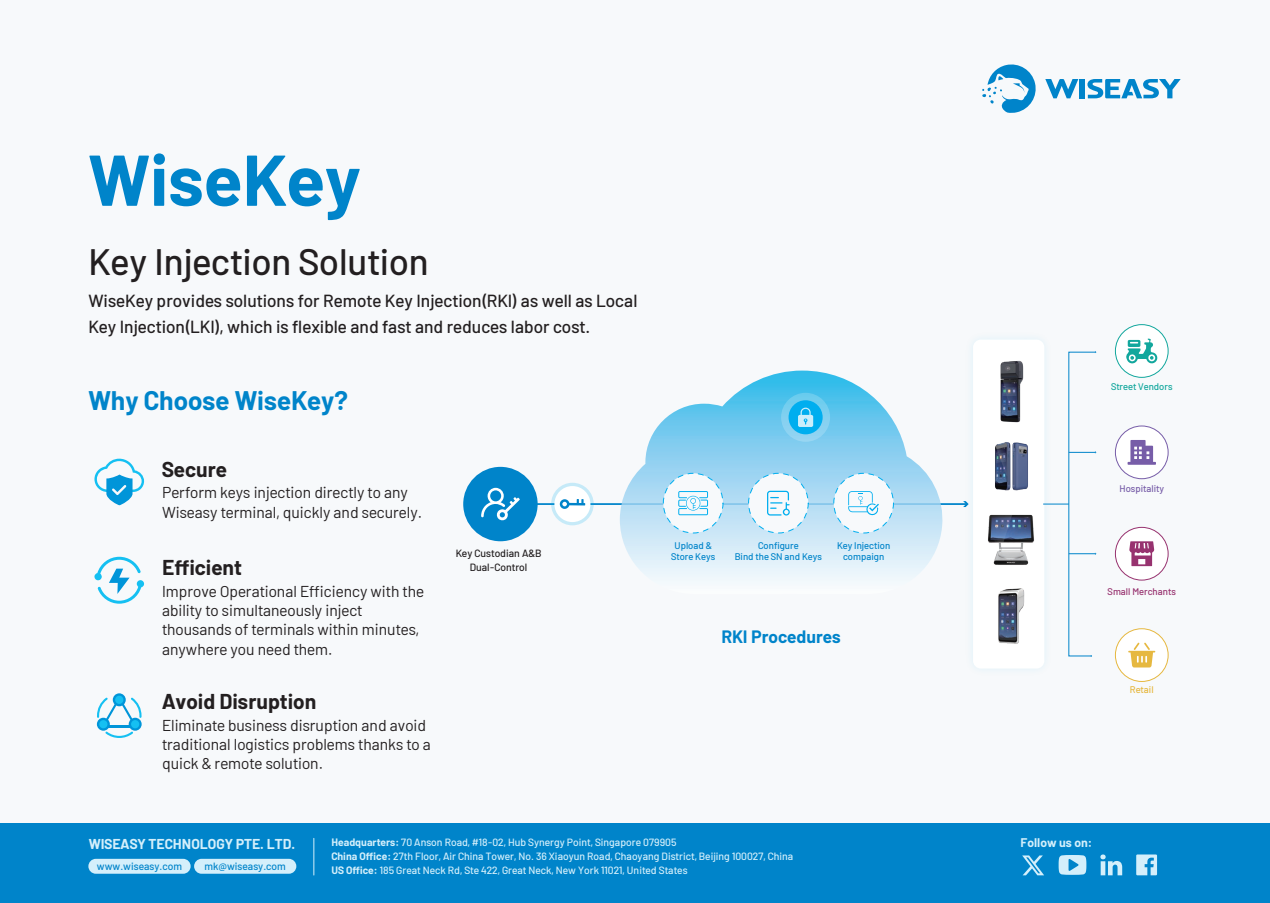
<style>
.page{position:relative;width:1270px;height:903px;background:#f7f9fb}
.page>*{position:absolute;margin:0;border:0;box-sizing:border-box;transform-origin:0 0}
.t1{font:700 71.75px "Barlow";color:#0084ca}
.t2{font:500 36.75px "Barlow";color:#231f20}
.t3{font:700 26.25px "Barlow";color:#0084ca}
.t4{font:700 21px "Barlow";color:#231f20}
.t5{font:500 17.5px/26.2px "Barlow";color:#231f20}
.t6{font:700 17.5px "Barlow";color:#0084ca}
.t7{font:15.75px/19.2px "Barlow";color:#231f20}
.t8{font:700 14px "Barlow";color:#d4effb}
.t9{font:700 12.25px "Barlow";color:#d4effb}
.t10{font:500 10.5px/14px "Barlow";color:#d4effb}
.t11{font:500 10.5px "Barlow";color:#0084ca}
.t12{font:500 10.5px/14px "Barlow";color:#231f20;text-align:center}
.t13{font:500 9.62px/10.5px "Barlow";color:#0084ca;text-align:center}
.t14{font:500 9.62px "Barlow";color:#97326f}
.t15{font:500 9.62px "Barlow";color:#12a79d}
.t16{font:500 9.62px "Barlow";color:#775da8}
.t17{font:500 9.62px "Barlow";color:#e6b840}
.s1{font-weight:700}
</style>
<div class="page">
<svg style="left:982px;top:64px;width:54px;height:49px"></svg>
<div style="left:1079px;top:79px;width:6px;height:19px;background:#0084ca"></div>
<svg style="left:1045px;top:79px;width:33px;height:19px"></svg>
<svg style="left:1087px;top:79px;width:94px;height:19px"></svg>
<div style="left:463px;top:467px;width:75px;height:74px;background:#0084ca;border-radius:50%"></div>
<div style="left:1115px;top:325px;width:53px;height:52px;background:#fff;border-radius:50%"></div>
<div style="left:1115px;top:324px;width:54px;height:54px;border:1px solid #12a79d;border-radius:50%"></div>
<div style="left:1115px;top:426px;width:53px;height:53px;background:#fff;border-radius:50%"></div>
<div style="left:1115px;top:425px;width:54px;height:54px;border:1px solid #775da8;border-radius:50%"></div>
<div style="left:1115px;top:527px;width:53px;height:53px;background:#fff;border-radius:50%"></div>
<div style="left:1115px;top:527px;width:54px;height:53px;border:1px solid #97326f;border-radius:50%"></div>
<div style="left:1115px;top:629px;width:53px;height:52px;background:#fff;border-radius:50%"></div>
<div style="left:1115px;top:628px;width:54px;height:54px;border:1px solid #e6b840;border-radius:50%"></div>
<hr style="left:536px;top:503px;width:431px;height:2px;background:#0084ca">
<img style="left:942px;top:338px;width:155px;height:332px">
<div style="left:973px;top:340px;width:71px;height:328px;background:#fff;border-radius:8px"></div>
<svg style="left:620px;top:371px;width:322px;height:204px"></svg>
<div style="left:663px;top:473px;width:60px;height:60px;background:#f7f9fb;border-radius:50%"></div>
<div style="left:663px;top:473px;width:60px;height:60px;border:1px dashed #00aeef;border-radius:50%"></div>
<div style="left:749px;top:473px;width:59px;height:60px;background:#f7f9fb;border-radius:50%"></div>
<div style="left:748px;top:473px;width:61px;height:60px;border:1px dashed #00aeef;border-radius:50%"></div>
<div style="left:834px;top:473px;width:59px;height:60px;background:#f7f9fb;border-radius:50%"></div>
<div style="left:833px;top:473px;width:61px;height:60px;border:1px dashed #00aeef;border-radius:50%"></div>
<svg style="left:551px;top:483px;width:43px;height:42px"></svg>
<div style="left:554px;top:486px;width:36px;height:36px;background:#fff;border-radius:50%"></div>
<img style="left:1000px;top:360px;width:24px;height:63px">
<img style="left:995px;top:442px;width:33px;height:49px">
<img style="left:988px;top:514px;width:46px;height:51px">
<img style="left:998px;top:588px;width:27px;height:56px">
<svg style="left:481px;top:488px;width:39px;height:33px"></svg>
<svg style="left:560px;top:499px;width:25px;height:10px"></svg>
<svg style="left:781px;top:393px;width:49px;height:49px"></svg>
<div style="left:789px;top:400px;width:34px;height:34px;background:#00aeef;border-radius:50%"></div>
<svg style="left:798px;top:408px;width:15px;height:19px"></svg>
<svg style="left:678px;top:491px;width:30px;height:24px"></svg>
<svg style="left:767px;top:491px;width:23px;height:24px"></svg>
<svg style="left:848px;top:491px;width:31px;height:25px"></svg>
<svg style="left:1043px;top:351px;width:53px;height:306px"></svg>
<svg style="left:1128px;top:642px;width:27px;height:25px"></svg>
<svg style="left:1129px;top:541px;width:25px;height:25px"></svg>
<svg style="left:1127px;top:440px;width:29px;height:25px"></svg>
<svg style="left:1126px;top:339px;width:31px;height:25px"></svg>
<svg style="left:97px;top:693px;width:45px;height:45px"></svg>
<svg style="left:94px;top:459px;width:50px;height:46px"></svg>
<svg style="left:94px;top:557px;width:50px;height:47px"></svg>
<div style="left:0;top:824px;width:1270px;height:79px;background:#0084ca"></div>
<div style="left:88px;top:859px;width:103px;height:15px;background:#d4effb;border-radius:7px"></div>
<div style="left:194px;top:859px;width:102px;height:15px;background:#d4effb;border-radius:7px"></div>
<hr style="left:314px;top:838px;width:1px;height:37px;background:#d4effb">
<svg style="left:1100px;top:854px;width:22px;height:21px"></svg>
<svg style="left:1136px;top:854px;width:21px;height:21px"></svg>
<svg style="left:1059px;top:855px;width:27px;height:20px"></svg>
<svg style="left:1022px;top:855px;width:22px;height:20px"></svg>
<h1 class="t1" style="left:88px;top:127px;width:274px">WiseKey</h1>
<h2 class="t2" style="left:88px;top:235px;width:342px">Key Injection Solution</h2>
<p class="t5" style="left:88px;top:286px;width:551px">WiseKey provides solutions for Remote Key Injection(RKI) as well as Local<br>Key Injection(LKI), which is flexible and fast and reduces labor cost.</p>
<h3 class="t3" style="left:88px;top:381px;width:261px">Why Choose WiseKey?</h3>
<h3 class="t4" style="left:162px;top:453px;width:66px">Secure</h3>
<p class="t7" style="left:162px;top:482px;width:262px">Perform keys injection directly to any<br>Wiseasy terminal, quickly and securely.</p>
<h3 class="t4" style="left:162px;top:551px;width:81px">Efficient</h3>
<p class="t7" style="left:162px;top:580px;width:264px">Improve Operational Efficiency with the ability to simultaneously inject thousands of terminals within minutes, anywhere you need them.</p>
<h3 class="t4" style="left:162px;top:686px;width:156px">Avoid Disruption</h3>
<p class="t7" style="left:162px;top:714px;width:270px">Eliminate business disruption and avoid traditional logistics problems thanks to a quick &amp; remote solution.</p>
<p class="t12" style="left:456px;top:545px;width:87px">Key Custodian A&amp;B<br>Dual-Control</p>
<p class="t13" style="left:671px;top:540px;width:46px">Upload &amp;<br>Store Keys</p>
<p class="t13" style="left:735px;top:540px;width:89px">Configure<br>Bind the SN and Keys</p>
<p class="t13" style="left:837px;top:540px;width:55px">Key Injection compaign</p>
<p class="t6" style="left:721px;top:623px;width:121px">RKI Procedures</p>
<p class="t8" style="left:89px;top:833px;width:208px">WISEASY TECHNOLOGY PTE. LTD.</p>
<p class="t11" style="left:97px;top:858px;width:87px">www.wiseasy.com</p>
<p class="t11" style="left:205px;top:858px;width:83px">mk@wiseasy.com</p>
<p class="t10" style="left:331px;top:834px;width:463px"><span class="s1">Headquarters:</span> 70 Anson Road, #18-02, Hub Synergy Point, Singapore 079905<br><span class="s1">China Office:</span> 27th Floor, Air China Tower, No. 36 Xiaoyun Road, Chaoyang District, Beijing 100027, China<br><span class="s1">US Office:</span> 185 Great Neck Rd, Ste 422, Great Neck, New York 11021, United States</p>
<p class="t15" style="left:1111px;top:380px;width:63px">Street Vendors</p>
<p class="t16" style="left:1119px;top:481px;width:46px">Hospitality</p>
<p class="t14" style="left:1108px;top:584px;width:70px">Small Merchants</p>
<p class="t17" style="left:1130px;top:683px;width:25px">Retail</p>
<p class="t9" style="left:1020px;top:834px;width:73px">Follow us on:</p>
</div>
